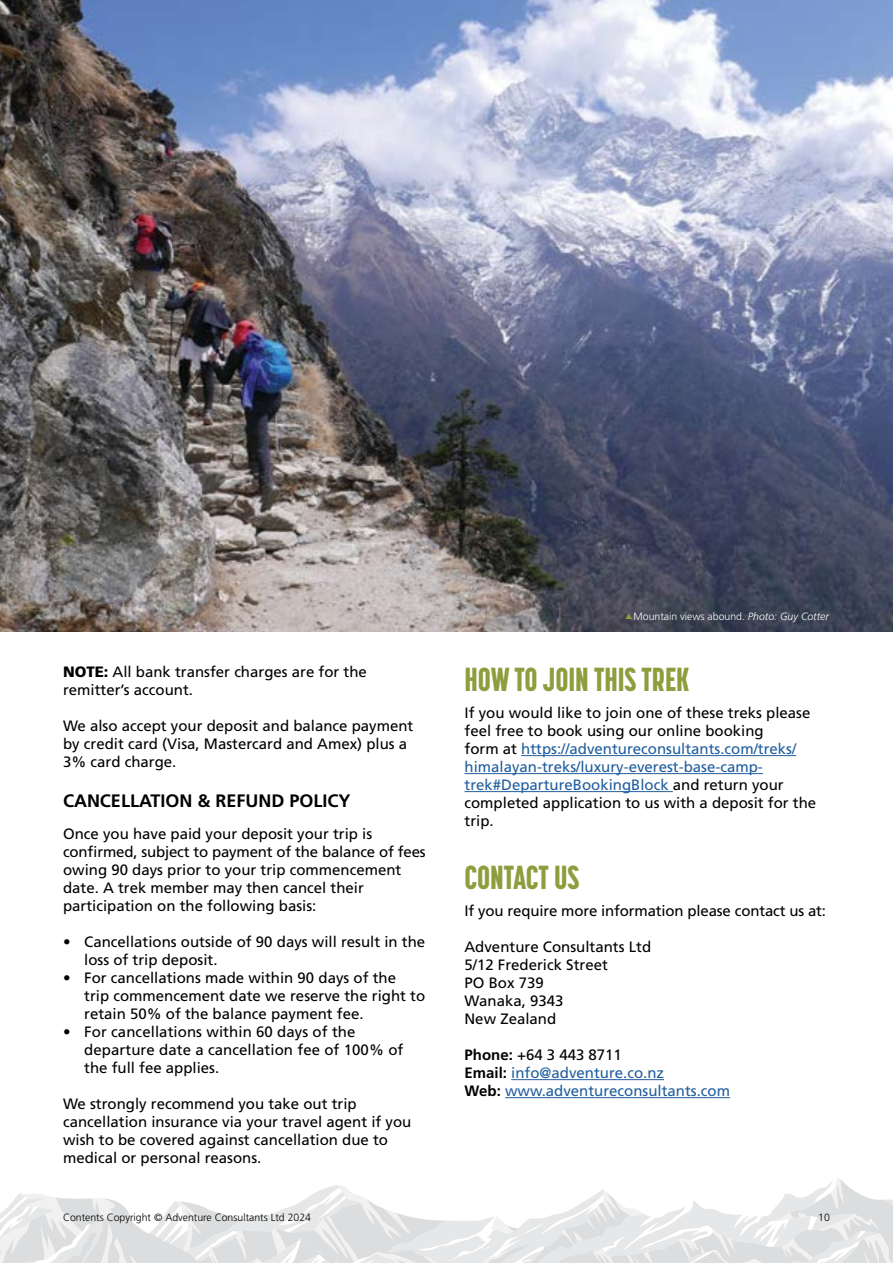
<style>
.page{position:relative;width:893px;height:1263px;background:#fff}
.page>*{position:absolute;margin:0;border:0;box-sizing:border-box;transform-origin:0 0}
.t1{font:800 33px "Korolev Compressed";color:#8d9e3e}
.t2{font:700 18px "Frutiger LT Std";color:#000}
.t3{font:15px/18px "Frutiger LT Std";color:#000}
.t4{font:15px/18px "Frutiger LT Std";color:#215e9e}
.t5{font:300 10.5px "Frutiger LT Std";color:#000}
.t6{font:300 10.5px "Frutiger LT Std";color:#fff}
.s1{font-weight:900}
.s2{font-style:italic}
.s3{color:#215e9e}
.s4{font-weight:700;color:#000}
.s5{color:#000}
</style>
<div class="page">
<svg style="left:0;top:1178px;width:893px;height:85px"></svg>
<img style="left:0;top:0;width:893px;height:631px">
<hr style="left:521px;top:755px;width:275px;height:1px;background:#215e9e">
<hr style="left:464px;top:773px;width:299px;height:1px;background:#215e9e">
<hr style="left:464px;top:791px;width:209px;height:1px;background:#215e9e">
<hr style="left:511px;top:1079px;width:153px;height:1px;background:#215e9e">
<hr style="left:505px;top:1097px;width:225px;height:1px;background:#215e9e">
<svg style="left:626px;top:613px;width:6px;height:6px"></svg>
<p class="t3" style="left:63px;top:663px;width:305px"><span class="s1">NOTE:</span> All bank transfer charges are for the remitter’s account.</p>
<p class="t3" style="left:63px;top:717px;width:352px">We also accept your deposit and balance payment by credit card (Visa, Mastercard and Amex) plus a<br>3% card charge.</p>
<p class="t2" style="left:63px;top:790px;width:289px">CANCELLATION &amp; REFUND POLICY</p>
<p class="t3" style="left:63px;top:825px;width:364px">Once you have paid your deposit your trip is confirmed, subject to payment of the balance of fees owing 90 days prior to your trip commencement date. A trek member may then cancel their participation on the following basis:</p>
<p class="t3" style="left:84px;top:933px;width:342px;text-indent:-21px">• Cancellations outside of 90 days will result in the loss of trip deposit.</p>
<p class="t3" style="left:84px;top:969px;width:342px;text-indent:-21px">• For cancellations made within 90 days of the<br>trip commencement date we reserve the right to retain 50% of the balance payment fee.</p>
<p class="t3" style="left:84px;top:1023px;width:321px;text-indent:-21px">• For cancellations within 60 days of the departure date a cancellation fee of 100% of the full fee applies.</p>
<p class="t3" style="left:63px;top:1095px;width:350px">We strongly recommend you take out trip cancellation insurance via your travel agent if you wish to be covered against cancellation due to medical or personal reasons.</p>
<p class="t6" style="left:633px;top:611px;width:197px">Mountain views abound. <span class="s2">Photo: Guy Cotter</span></p>
<h1 class="t1" style="left:464px;top:660px;width:226px">HOW TO JOIN THIS TREK</h1>
<p class="t3" style="left:464px;top:704px;width:353px">If you would like to join one of these treks please feel free to book using our online booking<br>form at <span class="s3">https://adventureconsultants.com/treks/ himalayan-treks/luxury-everest-base-camp&shy;trek#DepartureBookingBlock</span> and return your completed application to us with a deposit for the trip.</p>
<h1 class="t1" style="left:464px;top:858px;width:116px">CONTACT US</h1>
<p class="t3" style="left:464px;top:902px;width:363px">If you require more information please contact us at:</p>
<p class="t3" style="left:464px;top:938px;width:188px">Adventure Consultants Ltd<br>5/12 Frederick Street<br>PO Box 739<br>Wanaka, 9343<br>New Zealand</p>
<p class="t4" style="left:464px;top:1046px;width:267px"><span class="s4">Phone:</span> <span class="s5">+64 3 443 8711<br></span><span class="s4">Email:</span> info@adventure.co.nz<br><span class="s4">Web:</span> www.adventureconsultants.com</p>
<p class="t5" style="left:63px;top:1211px;width:250px">Contents Copyright © Adventure Consultants Ltd 2024</p>
<p class="t5" style="left:818px;top:1211px;width:13px">10</p>
</div>
